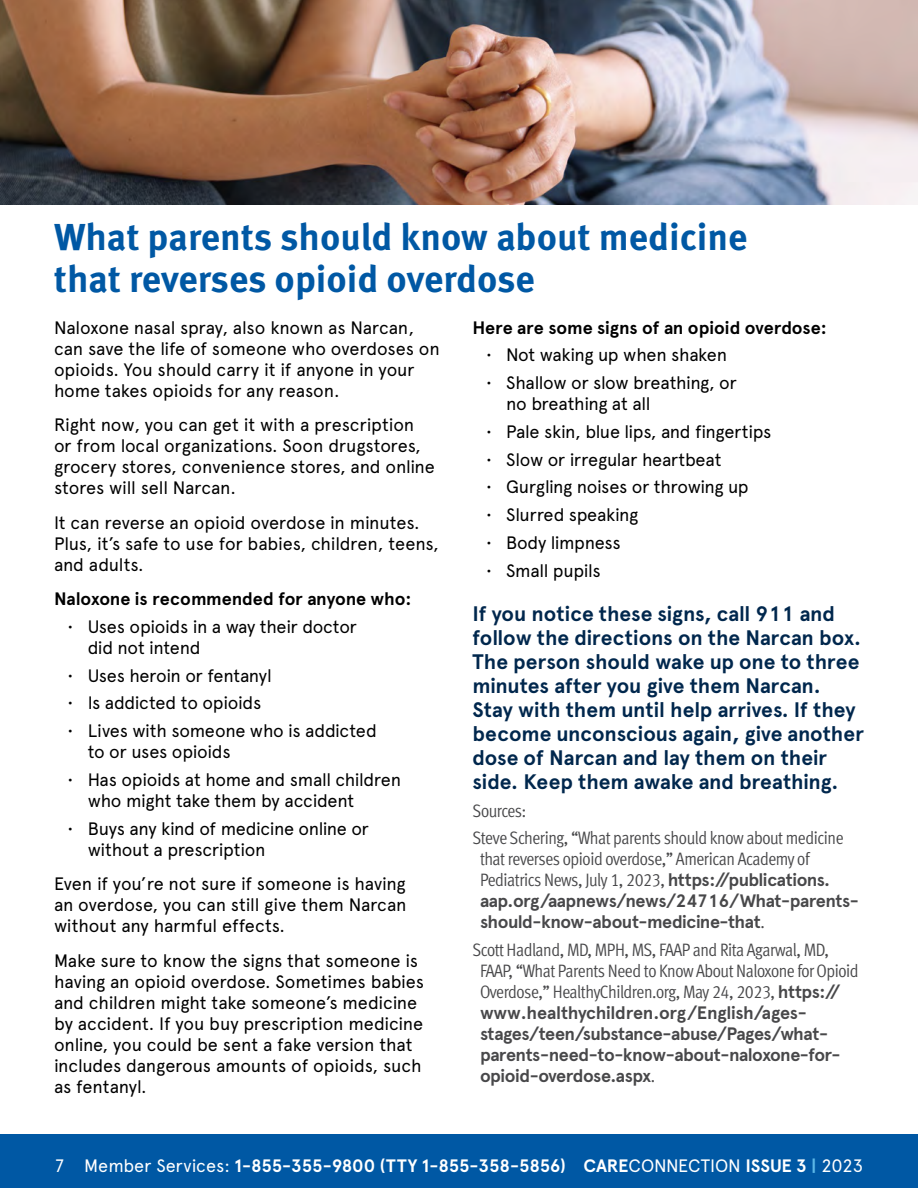
<style>
.page{position:relative;width:918px;height:1188px;background:#fff}
.page>*{position:absolute;margin:0;border:0;box-sizing:border-box;transform-origin:0 0}
.Header_with_span{font:700 37.5px/42px "Meta Pro";color:#0058a4}
.Topic_header{font:700 21px/24px "Apercu Pro";letter-spacing:-.005em;color:#00274d}
.Body{font:18px/21px "Apercu Pro";letter-spacing:-.015em;color:#000}
.footnote{font:700 18px/21px "Apercu Pro";letter-spacing:-.025em;color:#48484a}
.footnote-2{font:18px/21px "Meta Pro Cond Norm";letter-spacing:-.025em;color:#48484a}
.t1{font:700 18px "Apercu Pro";letter-spacing:-.01em;color:#fff}
.Body-2{font:700 18px "Apercu Pro";letter-spacing:-.005em;color:#000}
.s1{font-family:"Apercu Pro";font-weight:700}
.s2{font-family:"Meta Pro Cond Norm";font-weight:400}
.s3{font-weight:400}
.s4{color:#5cb7e7}
</style>
<div class="page">
<div style="left:0;top:1134px;width:918px;height:54px;background:#0058a4"></div>
<img style="left:0;top:0;width:918px;height:204px">
<p class="Header_with_span" style="left:54px;top:214px;width:695px">What parents should know about medicine that reverses opioid overdose</p>
<p class="Body" style="left:54px;top:316px;width:387px">Naloxone nasal spray, also known as Narcan, can save the life of someone who overdoses on opioids. You should carry it if anyone in your home takes opioids for any reason.</p>
<p class="Body" style="left:54px;top:413px;width:382px">Right now, you can get it with a prescription or from local organizations. Soon drugstores, grocery stores, convenience stores, and online stores will sell Narcan.</p>
<p class="Body" style="left:54px;top:511px;width:386px">It can reverse an opioid overdose in minutes.<br>Plus, it’s safe to use for babies, children, teens, and adults.</p>
<p class="Body-2" style="left:54px;top:585px;width:359px">Naloxone is recommended for anyone who:</p>
<p class="Body" style="left:88px;top:615px;width:271px;text-indent:-20px">• Uses opioids in a way their doctor did not intend</p>
<p class="Body" style="left:68px;top:664px;width:206px">• Uses heroin or fentanyl</p>
<p class="Body" style="left:68px;top:691px;width:196px">• Is addicted to opioids</p>
<p class="Body" style="left:88px;top:719px;width:291px;text-indent:-20px">• Lives with someone who is addicted to or uses opioids</p>
<p class="Body" style="left:88px;top:768px;width:315px;text-indent:-20px">• Has opioids at home and small children who might take them by accident</p>
<p class="Body" style="left:88px;top:817px;width:283px;text-indent:-20px">• Buys any kind of medicine online or without a prescription</p>
<p class="Body" style="left:54px;top:872px;width:354px;text-align:justify">Even if you’re not sure if someone is having an overdose, you can still give them Narcan without any harmful effects.</p>
<p class="Body" style="left:54px;top:949px;width:372px">Make sure to know the signs that someone is having an opioid overdose. Sometimes babies and children might take someone’s medicine by accident. If you buy prescription medicine online, you could be sent a fake version that includes dangerous amounts of opioids, such as fentanyl.</p>
<p class="Body-2" style="left:472px;top:314px;width:356px">Here are some signs of an opioid overdose:</p>
<p class="Body" style="left:486px;top:343px;width:243px">• Not waking up when shaken</p>
<p class="Body" style="left:506px;top:371px;width:232px;text-indent:-20px">• Shallow or slow breathing, or no breathing at all</p>
<p class="Body" style="left:486px;top:420px;width:287px">• Pale skin, blue lips, and fingertips</p>
<p class="Body" style="left:486px;top:448px;width:237px">• Slow or irregular heartbeat</p>
<p class="Body" style="left:486px;top:475px;width:264px">• Gurgling noises or throwing up</p>
<p class="Body" style="left:486px;top:503px;width:154px">• Slurred speaking</p>
<p class="Body" style="left:486px;top:531px;width:136px">• Body limpness</p>
<p class="Body" style="left:486px;top:559px;width:116px">• Small pupils</p>
<p class="Topic_header" style="left:472px;top:600px;width:393px">If you notice these signs, call 911 and follow the directions on the Narcan box.<br>The person should wake up one to three minutes after you give them Narcan.<br>Stay with them until help arrives. If they become unconscious again, give another dose of Narcan and lay them on their side. Keep them awake and breathing.</p>
<p class="footnote-2" style="left:472px;top:799px;width:55px">Sources:</p>
<p class="footnote-2" style="left:480px;top:826px;width:381px;text-indent:-8px">Steve Schering, “What parents should know about medicine that reverses opioid overdose,” American Academy of Pediatrics News, July 1, 2023, <span class="s1">https://publications. aap.org/aapnews/news/24716/What-parents&shy;should-know-about-medicine-that</span>.</p>
<p class="footnote" style="left:480px;top:938px;width:380px;text-indent:-8px"><span class="s2">Scott Hadland, MD, MPH, MS, FAAP and Rita Agarwal, MD, FAAP, “What Parents Need to Know About Naloxone for Opioid Overdose,” HealthyChildren.org, May 24, 2023,</span> https:// www.healthychildren.org/English/ages&shy;stages/teen/substance-abuse/Pages/what&shy;parents-need-to-know-about-naloxone-for&shy;opioid-overdose.aspx<span class="s2">.</span></p>
<p class="t1" style="left:55px;top:1152px;width:810px"><span class="s3">7 Member Services:</span> 1-855-355-9800 (TTY 1-855-358-5856) CARE<span class="s3">CONNECTION</span> ISSUE 3 <span class="s4">|</span> <span class="s3">2023</span></p>
</div>
